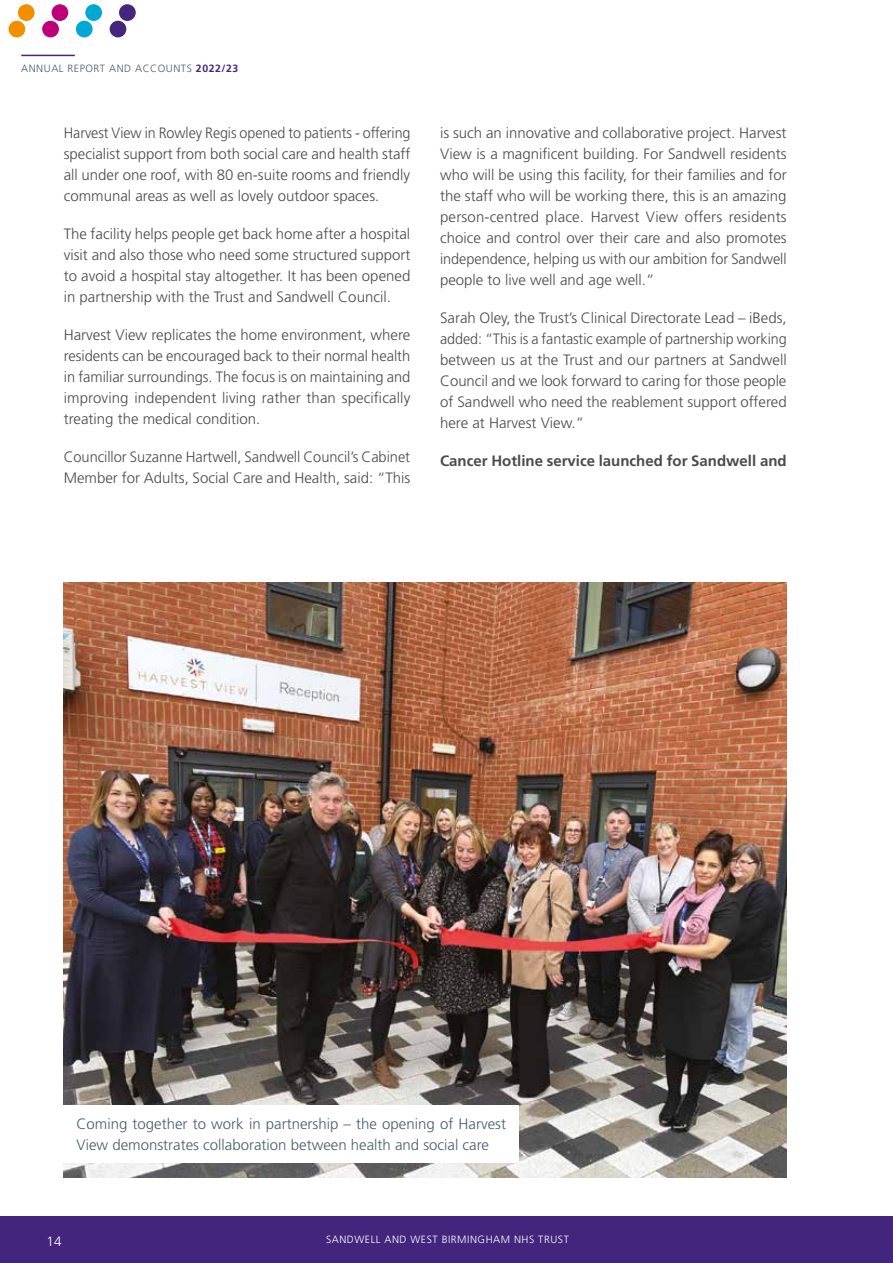
<style>
.page{position:relative;width:893px;height:1263px;background:#fff}
.page>*{position:absolute;margin:0;border:0;box-sizing:border-box;transform-origin:0 0}
.t1{font:300 15px/21px "Frutiger LT Std";color:#4a4a49;text-align:justify}
.t2{font:300 15px/21px "Frutiger LT Std";color:#4a4a49;text-align:justify;scale:.95 1}
.t3{font:300 15px/21px "Frutiger LT Std";color:#475c6d}
.t4{font:700 15px "Frutiger LT Std";color:#4a4a49}
.t5{font:300 13.5px "Frutiger LT Std";color:#fff}
.t6{font:300 10.5px "Frutiger LT Std";letter-spacing:.05em;color:#fff}
.t7{font:300 10.5px "Frutiger LT Std";letter-spacing:.05em;color:#475c6d}
.s1{font-weight:700;color:#44257d}
</style>
<div class="page">
<hr style="left:21px;top:55px;width:54px;height:1px;background:#44257d">
<div style="left:119px;top:4px;width:17px;height:17px;background:#45267d;border-radius:50%"></div>
<div style="left:110px;top:21px;width:16px;height:16px;background:#45267d;border-radius:50%"></div>
<div style="left:85px;top:4px;width:17px;height:17px;background:#00a8d6;border-radius:50%"></div>
<div style="left:76px;top:21px;width:17px;height:16px;background:#00a8d6;border-radius:50%"></div>
<div style="left:52px;top:4px;width:16px;height:17px;background:#bf0078;border-radius:50%"></div>
<div style="left:42px;top:21px;width:17px;height:16px;background:#bf0078;border-radius:50%"></div>
<div style="left:18px;top:4px;width:17px;height:17px;background:#f28f00;border-radius:50%"></div>
<div style="left:9px;top:21px;width:16px;height:16px;background:#f28f00;border-radius:50%"></div>
<div style="left:0;top:1216px;width:893px;height:47px;background:#44257d"></div>
<img style="left:63px;top:583px;width:724px;height:595px">
<div style="left:64px;top:1105px;width:455px;height:57px;background:#fff"></div>
<p class="t7" style="left:21px;top:63px;width:218px">ANNUAL REPORT AND ACCOUNTS <span class="s1">2022/23</span></p>
<p class="t2" style="left:64px;top:122px;width:366px">Harvest View in Rowley Regis opened to patients - offering specialist support from both social care and health staff all under one roof, with 80 en-suite rooms and friendly communal areas as well as lovely outdoor spaces.</p>
<p class="t1" style="left:64px;top:223px;width:348px">The facility helps people get back home after a hospital visit and also those who need some structured support to avoid a hospital stay altogether. It has been opened in partnership with the Trust and Sandwell Council.</p>
<p class="t1" style="left:64px;top:324px;width:348px">Harvest View replicates the home environment, where residents can be encouraged back to their normal health in familiar surroundings. The focus is on maintaining and improving independent living rather than specifically treating the medical condition.</p>
<p class="t1" style="left:64px;top:447px;width:348px">Councillor Suzanne Hartwell, Sandwell Council’s Cabinet<br>Member for Adults, Social Care and Health, said: “This</p>
<p class="t1" style="left:440px;top:122px;width:348px">is such an innovative and collaborative project. Harvest View is a magnificent building. For Sandwell residents who will be using this facility, for their families and for the staff who will be working there, this is an amazing person-centred place. Harvest View offers residents choice and control over their care and also promotes independence, helping us with our ambition for Sandwell people to live well and age well.”</p>
<p class="t1" style="left:440px;top:307px;width:348px">Sarah Oley, the Trust’s Clinical Directorate Lead – iBeds, added: “This is a fantastic example of partnership working between us at the Trust and our partners at Sandwell Council and we look forward to caring for those people of Sandwell who need the reablement support offered here at Harvest View.”</p>
<p class="t4" style="left:440px;top:452px;width:348px">Cancer Hotline service launched for Sandwell and</p>
<p class="t3" style="left:77px;top:1113px;width:431px">Coming together to work in partnership – the opening of Harvest<br>View demonstrates collaboration between health and social care</p>
<p class="t5" style="left:46px;top:1233px;width:17px">14</p>
<p class="t6" style="left:326px;top:1233px;width:244px">SANDWELL AND WEST BIRMINGHAM NHS TRUST</p>
</div>
